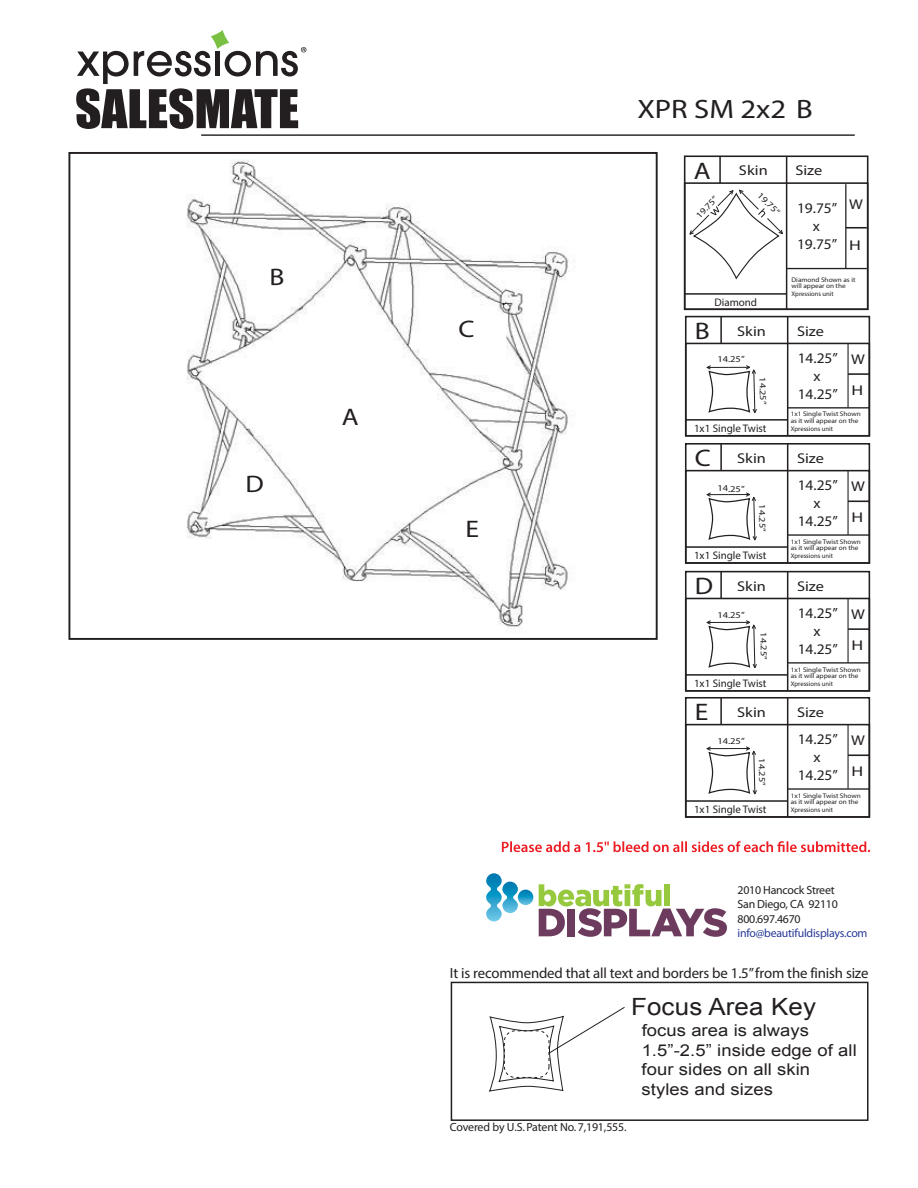
<style>
.page{position:relative;width:918px;height:1188px;background:#fff}
.page>*{position:absolute;margin:0;border:0;box-sizing:border-box;transform-origin:0 0}
.t1{font:26.7px "Myriad";color:#231f20;scale:1.15 1}
.t2{font:24px "Myriad";color:#231f20;scale:1.15 1}
.t3{font:23.7px "Arial";letter-spacing:.005em;color:#231f20;scale:1.09 1}
.t4{font:16.35px/19.5px "Arial";letter-spacing:.005em;color:#231f20;scale:1.13 1}
.t5{font:14.85px "Myriad";letter-spacing:-.01em;color:#231f20}
.t6{font:14.7px/18px "Myriad";color:#231f20;text-align:center;scale:1.05 1}
.t7{font:14.1px "Myriad";color:#231f20;scale:1.15 1}
.t8{font:14.1px "Myriad";color:#231f20;scale:1.27 1}
.t9{font:11.85px/14.2px "Myriad Pro";letter-spacing:-.02em;color:#231f20}
.t10{font:11.85px "Myriad";letter-spacing:-.015em;color:#231f20}
.t11{font:11.85px "Myriad Pro";letter-spacing:-.02em;color:#283a97}
.t12{font:10.95px "Myriad";color:#231f20}
.t13{font:9px "Myriad";letter-spacing:-.005em;color:#231f20;scale:1.17 1}
.t14{font:6.75px/6.6px "Myriad";color:#231f20;scale:1.08 1}
.t15{font:6.75px "Myriad";color:#231f20}
.s1{font-size:24px}
</style>
<div class="page">
<img style="left:186px;top:155px;width:546px;height:482px">
<hr style="left:201px;top:134px;width:654px;height:2px;background:#231f20">
<div style="left:68px;top:152px;width:590px;height:488px;border:2px solid #231f20"></div>
<div style="left:334px;top:400px;width:34px;height:35px;background:#fff;border-radius:50%"></div>
<div style="left:261px;top:260px;width:35px;height:35px;background:#fff;border-radius:50%"></div>
<div style="left:451px;top:312px;width:34px;height:35px;background:#fff;border-radius:50%"></div>
<div style="left:238px;top:467px;width:34px;height:34px;background:#fff;border-radius:50%"></div>
<div style="left:457px;top:512px;width:35px;height:34px;background:#fff;border-radius:50%"></div>
<svg style="left:76px;top:30px;width:230px;height:99px"></svg>
<div style="left:684px;top:155px;width:184px;height:155px;border:2px solid #231f20"></div>
<div style="left:684px;top:182px;width:184px;height:128px;border:2px solid #231f20"></div>
<hr style="left:786px;top:156px;width:1px;height:153px;background:#231f20">
<hr style="left:719px;top:156px;width:2px;height:27px;background:#231f20">
<hr style="left:685px;top:293px;width:102px;height:2px;background:#231f20">
<hr style="left:845px;top:184px;width:1px;height:85px;background:#231f20">
<hr style="left:787px;top:268px;width:80px;height:1px;background:#231f20">
<hr style="left:846px;top:227px;width:21px;height:2px;background:#231f20">
<svg style="left:690px;top:190px;width:93px;height:92px"></svg>
<div style="left:685px;top:316px;width:185px;height:121px;border:2px solid #231f20"></div>
<div style="left:685px;top:343px;width:185px;height:94px;border:2px solid #231f20"></div>
<hr style="left:787px;top:317px;width:1px;height:119px;background:#231f20">
<hr style="left:847px;top:344px;width:2px;height:64px;background:#231f20">
<hr style="left:720px;top:317px;width:2px;height:26px;background:#231f20">
<hr style="left:686px;top:419px;width:102px;height:2px;background:#231f20">
<hr style="left:788px;top:407px;width:81px;height:2px;background:#231f20">
<hr style="left:848px;top:373px;width:21px;height:2px;background:#231f20">
<svg style="left:707px;top:365px;width:50px;height:61px"></svg>
<div style="left:685px;top:443px;width:185px;height:121px;border:2px solid #231f20"></div>
<div style="left:685px;top:470px;width:185px;height:94px;border:2px solid #231f20"></div>
<hr style="left:787px;top:444px;width:1px;height:119px;background:#231f20">
<hr style="left:847px;top:471px;width:2px;height:64px;background:#231f20">
<hr style="left:720px;top:444px;width:2px;height:27px;background:#231f20">
<hr style="left:686px;top:546px;width:102px;height:2px;background:#231f20">
<hr style="left:788px;top:534px;width:81px;height:2px;background:#231f20">
<svg style="left:849px;top:501px;width:20px;height:1px"></svg>
<svg style="left:707px;top:492px;width:50px;height:62px"></svg>
<div style="left:685px;top:571px;width:185px;height:121px;border:2px solid #231f20"></div>
<div style="left:685px;top:598px;width:185px;height:94px;border:2px solid #231f20"></div>
<hr style="left:787px;top:572px;width:1px;height:119px;background:#231f20">
<hr style="left:847px;top:599px;width:2px;height:64px;background:#231f20">
<hr style="left:720px;top:572px;width:2px;height:26px;background:#231f20">
<hr style="left:686px;top:674px;width:102px;height:2px;background:#231f20">
<hr style="left:788px;top:662px;width:81px;height:2px;background:#231f20">
<hr style="left:848px;top:628px;width:21px;height:2px;background:#231f20">
<svg style="left:707px;top:620px;width:50px;height:56px"></svg>
<div style="left:685px;top:697px;width:185px;height:121px;border:2px solid #231f20"></div>
<div style="left:685px;top:724px;width:185px;height:94px;border:2px solid #231f20"></div>
<hr style="left:787px;top:698px;width:1px;height:119px;background:#231f20">
<hr style="left:847px;top:725px;width:2px;height:64px;background:#231f20">
<hr style="left:720px;top:698px;width:2px;height:27px;background:#231f20">
<hr style="left:686px;top:800px;width:102px;height:2px;background:#231f20">
<hr style="left:788px;top:788px;width:81px;height:2px;background:#231f20">
<hr style="left:848px;top:754px;width:21px;height:2px;background:#231f20">
<svg style="left:707px;top:746px;width:50px;height:56px"></svg>
<svg style="left:489px;top:1007px;width:136px;height:85px"></svg>
<div style="left:451px;top:982px;width:418px;height:139px;border:2px solid #231f20"></div>
<div style="left:504px;top:1030px;width:45px;height:48px;border:1px dashed #231f20;border-radius:11px"></div>
<svg style="left:502px;top:841px;width:368px;height:11px"></svg>
<svg style="left:539px;top:884px;width:188px;height:53px"></svg>
<div style="left:664px;top:884px;width:5px;height:22px;background:#96c93d"></div>
<svg style="left:486px;top:873px;width:32px;height:48px"></svg>
<svg style="left:518px;top:890px;width:15px;height:15px"></svg>
<h2 class="t2" style="left:269px;top:262px;width:15px">B</h2>
<h2 class="t2" style="left:246px;top:469px;width:17px">D</h2>
<h2 class="t2" style="left:342px;top:402px;width:16px">A</h2>
<h1 class="t1" style="left:637px;top:92px;width:154px">XPR SM 2x2 B</h1>
<h3 class="t7" style="left:694px;top:162px;width:66px"><span class="s1">A</span> Skin</h3>
<h3 class="t7" style="left:795px;top:162px;width:25px">Size</h3>
<h3 class="t13" style="left:693px;top:213px;width:25px;rotate:-46deg">19.75”</h3>
<h3 class="t13" style="left:763px;top:190px;width:25px;rotate:44deg">19.75”</h3>
<h3 class="t6" style="left:797px;top:199px;width:40px">19.75” x<br>19.75”</h3>
<h3 class="t7" style="left:849px;top:196px;width:13px">W</h3>
<h3 class="t8" style="left:849px;top:237px;width:11px">H</h3>
<h2 class="t2" style="left:459px;top:315px;width:15px">C</h2>
<h2 class="t2" style="left:465px;top:514px;width:13px">E</h2>
<h3 class="t12" style="left:714px;top:295px;width:44px">Diamond</h3>
<p class="t14" style="left:791px;top:276px;width:61px">Diamond Shown as it will appear on the</p>
<p class="t15" style="left:791px;top:290px;width:44px">Xpressions unit</p>
<h3 class="t7" style="left:695px;top:322px;width:63px"><span class="s1">B</span> Skin</h3>
<h3 class="t7" style="left:797px;top:322px;width:25px">Size</h3>
<h3 class="t13" style="left:717px;top:354px;width:25px">14.25”</h3>
<h3 class="t13" style="left:768px;top:377px;width:25px;rotate:89deg">14.25”</h3>
<h3 class="t6" style="left:798px;top:349px;width:40px">14.25” x<br>14.25”</h3>
<h3 class="t7" style="left:851px;top:350px;width:13px">W</h3>
<h3 class="t8" style="left:851px;top:382px;width:11px">H</h3>
<h3 class="t12" style="left:694px;top:421px;width:74px">1x1 Single Twist</h3>
<p class="t14" style="left:791px;top:411px;width:66px">1x1 Single Twist Shown as it will appear on the</p>
<p class="t15" style="left:791px;top:425px;width:44px">Xpressions unit</p>
<h3 class="t7" style="left:695px;top:449px;width:63px"><span class="s1">C</span> Skin</h3>
<h3 class="t7" style="left:797px;top:449px;width:25px">Size</h3>
<h3 class="t13" style="left:717px;top:483px;width:25px">14.25”</h3>
<h3 class="t13" style="left:768px;top:504px;width:25px;rotate:89deg">14.25”</h3>
<h3 class="t6" style="left:798px;top:476px;width:40px">14.25” x<br>14.25”</h3>
<h3 class="t7" style="left:851px;top:478px;width:13px">W</h3>
<h3 class="t8" style="left:851px;top:509px;width:11px">H</h3>
<h3 class="t12" style="left:694px;top:548px;width:74px">1x1 Single Twist</h3>
<p class="t14" style="left:791px;top:538px;width:66px">1x1 Single Twist Shown as it will appear on the</p>
<p class="t15" style="left:791px;top:552px;width:44px">Xpressions unit</p>
<h3 class="t7" style="left:695px;top:577px;width:63px"><span class="s1">D</span> Skin</h3>
<h3 class="t7" style="left:797px;top:577px;width:25px">Size</h3>
<h3 class="t13" style="left:717px;top:610px;width:25px">14.25”</h3>
<h3 class="t13" style="left:769px;top:632px;width:25px;rotate:89deg">14.25”</h3>
<h3 class="t6" style="left:798px;top:604px;width:40px">14.25” x<br>14.25”</h3>
<h3 class="t7" style="left:851px;top:605px;width:13px">W</h3>
<h3 class="t8" style="left:851px;top:637px;width:11px">H</h3>
<h3 class="t12" style="left:694px;top:676px;width:74px">1x1 Single Twist</h3>
<p class="t14" style="left:791px;top:666px;width:66px">1x1 Single Twist Shown as it will appear on the</p>
<p class="t15" style="left:791px;top:680px;width:44px">Xpressions unit</p>
<h3 class="t7" style="left:695px;top:703px;width:63px"><span class="s1">E</span> Skin</h3>
<h3 class="t7" style="left:797px;top:703px;width:25px">Size</h3>
<h3 class="t13" style="left:717px;top:736px;width:25px">14.25”</h3>
<h3 class="t13" style="left:767px;top:758px;width:25px;rotate:89deg">14.25”</h3>
<h3 class="t6" style="left:798px;top:730px;width:40px">14.25” x<br>14.25”</h3>
<h3 class="t7" style="left:851px;top:732px;width:13px">W</h3>
<h3 class="t8" style="left:851px;top:763px;width:11px">H</h3>
<h3 class="t12" style="left:694px;top:802px;width:74px">1x1 Single Twist</h3>
<p class="t14" style="left:791px;top:792px;width:66px">1x1 Single Twist Shown as it will appear on the</p>
<p class="t15" style="left:791px;top:806px;width:44px">Xpressions unit</p>
<h3 class="t9" style="left:738px;top:883px;width:102px">2010 Hancock Street<br>San Diego, CA 92110<br>800.697.4670</h3>
<h3 class="t11" style="left:738px;top:926px;width:132px">info@beautifuldisplays.com</h3>
<h3 class="t5" style="left:450px;top:964px;width:420px">It is recommended that all text and borders be 1.5”from the finish size</h3>
<h3 class="t3" style="left:631px;top:991px;width:171px">Focus Area Key</h3>
<h3 class="t4" style="left:642px;top:1021px;width:192px">focus area is always<br>1.5”-2.5” inside edge of all four sides on all skin styles and sizes</h3>
<h3 class="t10" style="left:450px;top:1120px;width:178px">Covered by U.S.Patent No. 7,191,555.</h3>
</div>
